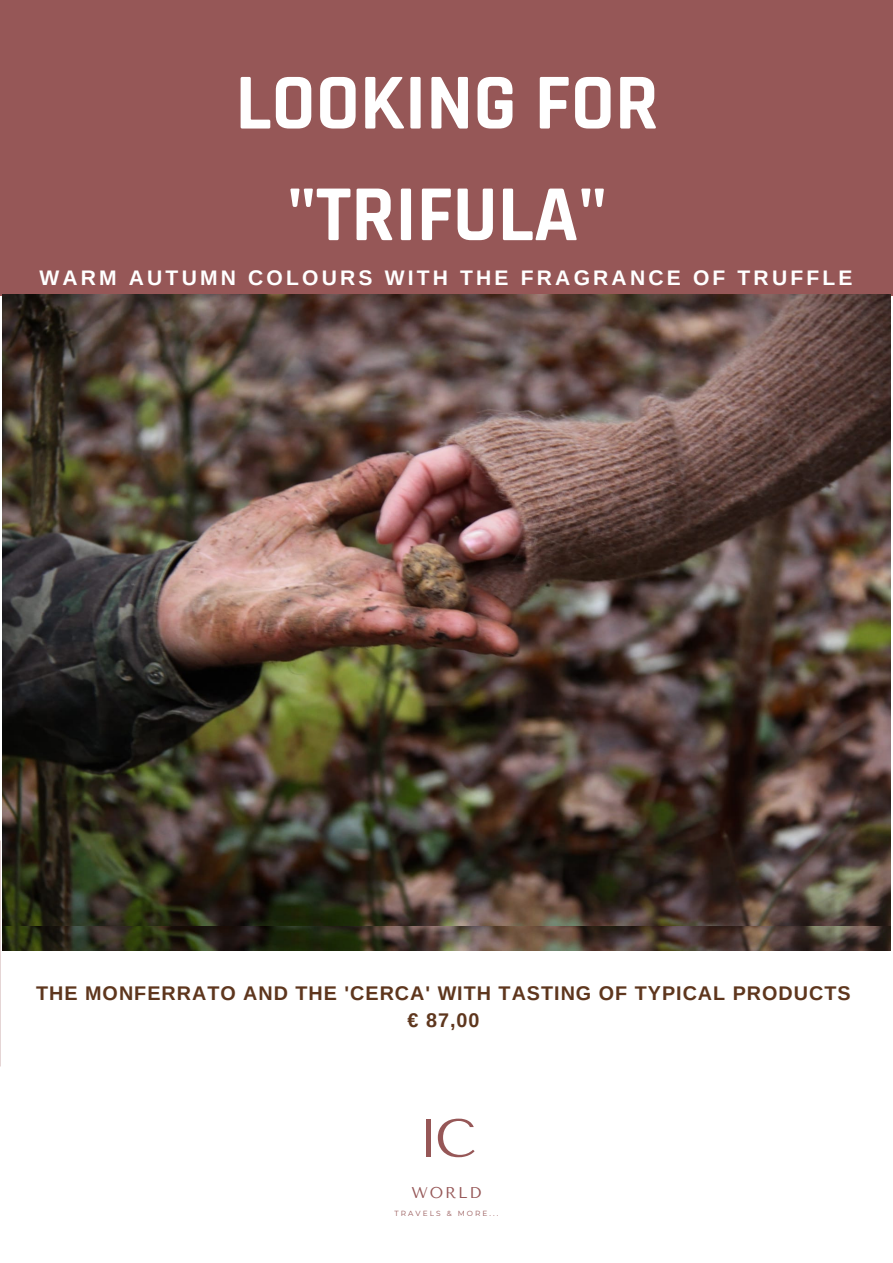
<style>
.page{position:relative;width:893px;height:1263px;background:#fff}
.page>*{position:absolute;margin:0;border:0;box-sizing:border-box;transform-origin:0 0}
.t1{font:700 82.2px "Rajdhani";color:#fff}
.t2{font:700 80.25px/111.6px "Rajdhani";color:#fff;text-align:center}
.t3{font:53.4px "Tenor Sans";color:#965757}
.t4{font:700 21.15px "Arimo";letter-spacing:.15em;color:#fff}
.t5{font:700 19.8px/27.3px "Arimo";letter-spacing:.05em;color:#5e361d;text-align:center}
.t6{font:15.6px "Tenor Sans";letter-spacing:.12em;color:#965757}
.t7{font:7.35px "Montserrat";letter-spacing:.275em;color:#965757}
</style>
<div class="page">
<div style="left:0;top:0;width:893px;height:296px;background:#965757"></div>
<img style="left:2px;top:926px;width:889px;height:24px">
<img style="left:2px;top:294px;width:889px;height:632px">
<p class="t2" style="left:235px;top:49px;width:425px">LOOKING FOR "TRIFULA"</p>
<p class="t4" style="left:39px;top:263px;width:815px">WARM AUTUMN COLOURS WITH THE FRAGRANCE OF TRUFFLE</p>
<p class="t1" style="left:344px;top:69px;width:199px">TURIN</p>
<p class="t5" style="left:36px;top:980px;width:816px">THE MONFERRATO AND THE 'CERCA' WITH TASTING OF TYPICAL PRODUCTS € 87,00</p>
<p class="t3" style="left:417px;top:1107px;width:60px">IC</p>
<p class="t6" style="left:412px;top:1184px;width:71px">WORLD</p>
<p class="t7" style="left:395px;top:1208px;width:105px">TRAVELS &amp; MORE...</p>
</div>
